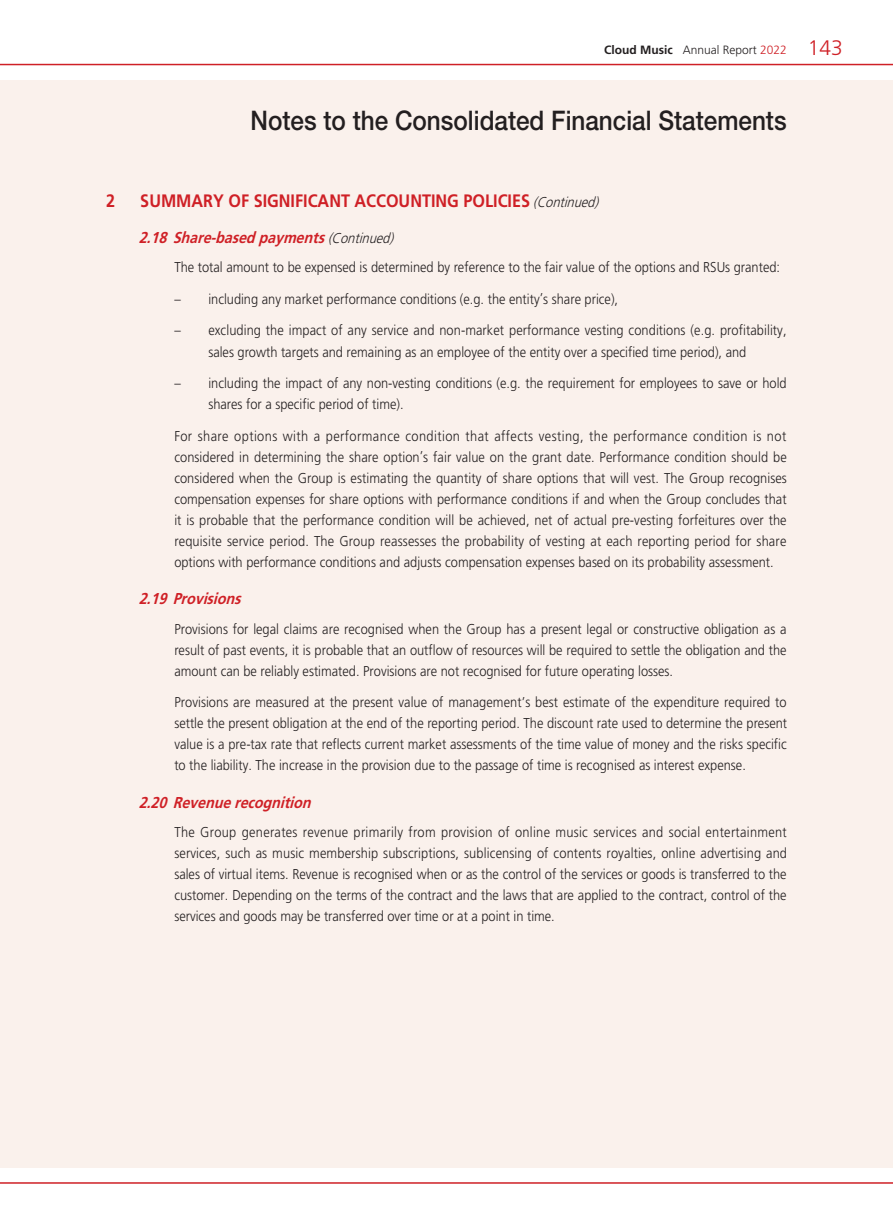
<style>
.page{position:relative;width:893px;height:1212px;background:#fff}
.page>*{position:absolute;margin:0;border:0;box-sizing:border-box;transform-origin:0 0}
.t1{font:500 27px "Helvetica Neue LT Std";color:#231f20;scale:.9 1}
.t2{font:700 18px "Frutiger LT Std";color:#cf2026;scale:.9 1}
.t3{font:italic 700 15.75px "Frutiger LT Std";color:#cf2026;scale:.9 1}
.t4{font:300 14.25px/21px "Frutiger LT Std";color:#231f20;text-align:justify;scale:.9 1}
.t5{font:300 12px "Frutiger LT Std";color:#231f20}
.s1{font-weight:700}
.s2{color:#cf2026}
.s3{font-size:21px;color:#cf2026}
.s4{font-weight:300;font-style:italic;font-size:14.25px;color:#231f20}
.s5{font-weight:300;font-size:14.25px;color:#231f20}
</style>
<div class="page">
<hr style="left:0;top:1182px;width:893px;height:2px;background:#cf2026">
<hr style="left:0;top:64px;width:893px;height:1px;background:#cf2026">
<div style="left:0;top:80px;width:893px;height:1087px;background:#faf1ec"></div>
<p class="t5" style="left:604px;top:43px;width:240px"><span class="s1">Cloud Music</span> Annual Report <span class="s2">2022</span> <span class="s3">143</span></p>
<h1 class="t1" style="left:251px;top:105px;width:597px">Notes to the Consolidated Financial Statements</h1>
<p class="t2" style="left:106px;top:191px;width:12px">2</p>
<p class="t2" style="left:140px;top:191px;width:515px">SUMMARY OF SIGNIFICANT ACCOUNTING POLICIES <span class="s4">(Continued)</span></p>
<p class="t3" style="left:139px;top:228px;width:289px">2.18 Share-basedpayments<span class="s5">(Continued)</span></p>
<p class="t4" style="left:174px;top:257px;width:675px">The total amount to be expensed is determined by reference to the fair value of the options and RSUs granted:</p>
<p class="t4" style="left:174px;top:289px;width:495px">– including any market performance conditions (e.g. the entity’s share price),</p>
<p class="t4" style="left:174px;top:320px;width:682px;text-align:center">– excluding the impact of any service and non-market performance vesting conditions (e.g. profitability, sales growth targets and remaining as an employee of the entity over a specified time period), and</p>
<p class="t4" style="left:208px;top:373px;width:644px;text-indent:-34px">– including the impact of any non-vesting conditions (e.g. the requirement for employees to save or hold shares for a specific period of time).</p>
<p class="t4" style="left:174px;top:426px;width:682px">For share options with a performance condition that affects vesting, the performance condition is not considered in determining the share option’s fair value on the grant date. Performance condition should be considered when the Group is estimating the quantity of share options that will vest. The Group recognises compensation expenses for share options with performance conditions if and when the Group concludes that it is probable that the performance condition will be achieved, net of actual pre-vesting forfeitures over the requisite service period. The Group reassesses the probability of vesting at each reporting period for share options with performance conditions and adjusts compensation expenses based on its probability assessment.</p>
<p class="t3" style="left:139px;top:589px;width:120px">2.19 Provisions</p>
<p class="t4" style="left:174px;top:618px;width:682px">Provisions for legal claims are recognised when the Group has a present legal or constructive obligation as a result of past events, it is probable that an outflow of resources will be required to settle the obligation and the amount can be reliably estimated. Provisions are not recognised for future operating losses.</p>
<p class="t4" style="left:174px;top:692px;width:682px">Provisions are measured at the present value of management’s best estimate of the expenditure required to settle the present obligation at the end of the reporting period. The discount rate used to determine the present value is a pre-tax rate that reflects current market assessments of the time value of money and the risks specific to the liability. The increase in the provision due to the passage of time is recognised as interest expense.</p>
<p class="t3" style="left:139px;top:793px;width:198px">2.20 Revenuerecognition</p>
<p class="t4" style="left:174px;top:822px;width:682px">The Group generates revenue primarily from provision of online music services and social entertainment services, such as music membership subscriptions, sublicensing of contents royalties, online advertising and sales of virtual items. Revenue is recognised when or as the control of the services or goods is transferred to the customer. Depending on the terms of the contract and the laws that are applied to the contract, control of the services and goods may be transferred over time or at a point in time.</p>
</div>
